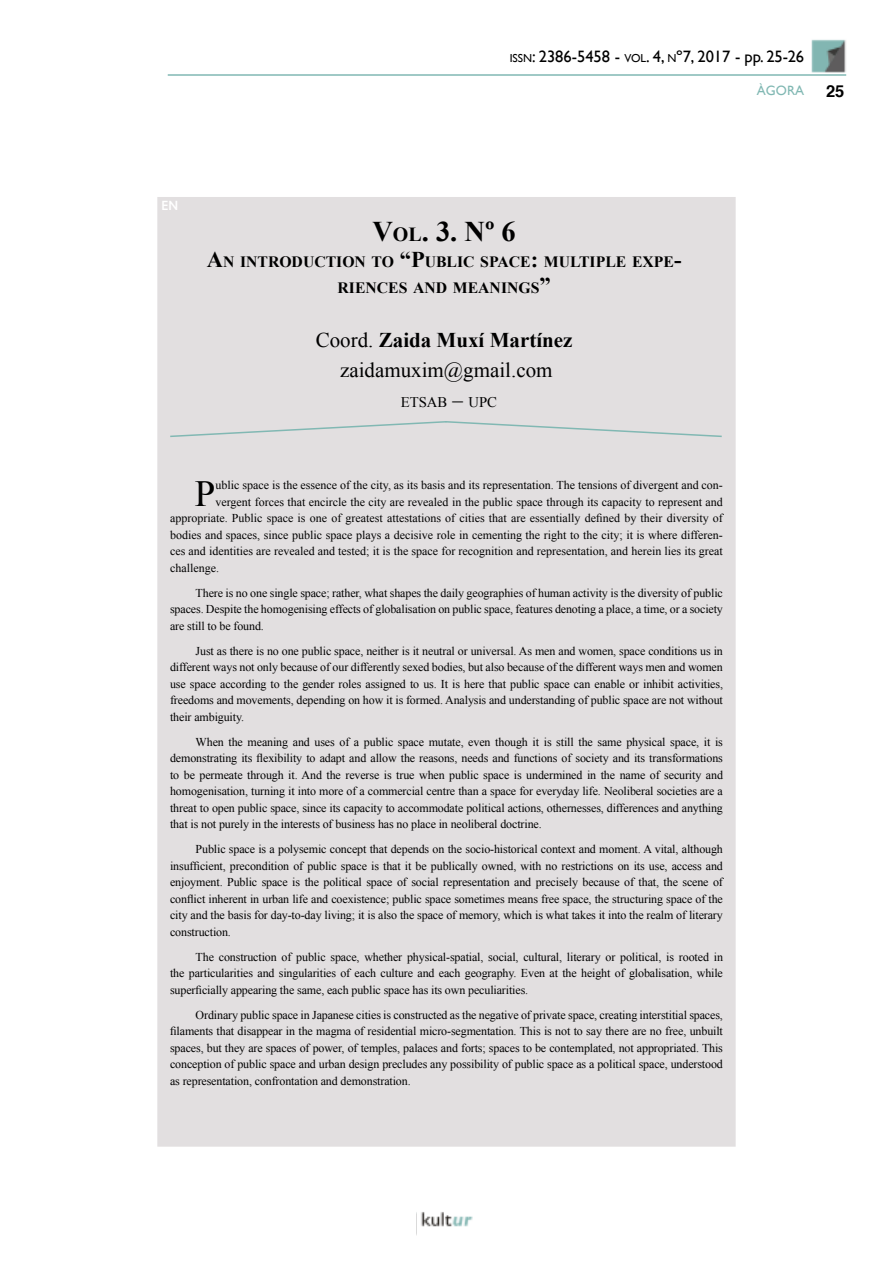
<style>
.page{position:relative;width:893px;height:1263px;background:#fff}
.page>*{position:absolute;margin:0;border:0;box-sizing:border-box;transform-origin:0 0}
.t1{font:36.9px "Times New Roman";color:#000}
.t2{font:700 28.5px "Times New Roman";color:#000}
.t3{font:21px/30px "Times New Roman";color:#000;text-align:center}
.t4{font:16.5px "Gill Sans";color:#000}
.t5{font:700 16.5px "Helvetica";color:#000}
.t6{font:700 15.75px/25.5px "Times New Roman";color:#000;text-align:center}
.t7{font:14.7px "Times New Roman";color:#000}
.t8{font:13.5px "Gill Sans";color:#81b8b3}
.t9{font:600 13.5px "Gill Sans";color:#fff;scale:.9 1}
.t10{font:12px/16.5px "Times New Roman";color:#000;text-align:justify}
.s1{font-size:11.55px}
.s2{font-style:inherit}
.s3{font-size:19.95px}
.s4{font-size:22.5px}
.s5{font-weight:700}
.s6{font-size:21px}
</style>
<div class="page">
<img style="left:421px;top:1212px;width:52px;height:15px">
<img style="left:811px;top:39px;width:35px;height:34px">
<hr style="left:168px;top:74px;width:678px;height:2px;background:#81b8b3">
<div style="left:157px;top:197px;width:579px;height:950px;background:#e2dfe0"></div>
<svg style="left:170px;top:421px;width:552px;height:16px"></svg>
<h3 class="t4" style="left:510px;top:47px;width:296px"><span class="s1">ISSN</span><span class="s2">: 2386-5458 -</span> <span class="s1">VOL</span>. 4, <span class="s1">N</span>º7, 2017 - <span class="s2">pp.</span> 25-26</h3>
<p class="t8" style="left:757px;top:83px;width:49px">ÀGORA</p>
<h3 class="t5" style="left:826px;top:77px;width:20px">25</h3>
<p class="t9" style="left:162px;top:197px;width:20px">EN</p>
<h2 class="t2" style="left:372px;top:212px;width:145px">V<span class="s3">OL</span>. 3. Nº 6</h2>
<h3 class="t6" style="left:207px;top:249px;width:476px"><span class="s4">A</span>N INTRODUCTION TO <span class="s4">“P</span>UBLIC SPACE<span class="s4">:</span> MULTIPLE EXPE<span class="s4">-<br></span>RIENCES AND MEANINGS<span class="s4">”</span></h3>
<h3 class="t3" style="left:316px;top:324px;width:258px">Coord. <span class="s5">Zaida Muxí Martínez </span>zaidamuxim@gmail.com</h3>
<p class="t7" style="left:401px;top:392px;width:98px">ETSAB <span class="s6">–</span> UPC</p>
<h1 class="t1" style="left:195px;top:468px;width:22px">P</h1>
<p class="t10" style="left:216px;top:477px;width:509px">ublic space is the essence of the city, as its basis and its representation. The tensions of divergent and con-</p>
<p class="t10" style="left:216px;top:493px;width:509px">vergent forces that encircle the city are revealed in the public space through its capacity to represent and</p>
<p class="t10" style="left:170px;top:510px;width:554px">appropriate. Public space is one of greatest attestations of cities that are essentially defined by their diversity of</p>
<p class="t10" style="left:170px;top:526px;width:554px">bodies and spaces, since public space plays a decisive role in cementing the right to the city; it is where differen-</p>
<p class="t10" style="left:170px;top:543px;width:554px">ces and identities are revealed and tested; it is the space for recognition and representation, and herein lies its great</p>
<p class="t10" style="left:170px;top:559px;width:50px">challenge.</p>
<p class="t10" style="left:170px;top:584px;width:554px;text-indent:26px">There is no one single space; rather, what shapes the daily geographies of human activity is the diversity of public spaces. Despite the homogenising effects of globalisation on public space, features denoting a place, a time, or a society are still to be found.</p>
<p class="t10" style="left:170px;top:642px;width:554px;text-indent:26px">Just as there is no one public space, neither is it neutral or universal. As men and women, space conditions us in different ways not only because of our differently sexed bodies, but also because of the different ways men and women use space according to the gender roles assigned to us. It is here that public space can enable or inhibit activities, freedoms and movements, depending on how it is formed. Analysis and understanding of public space are not without their ambiguity.</p>
<p class="t10" style="left:170px;top:733px;width:554px;text-indent:26px">When the meaning and uses of a public space mutate, even though it is still the same physical space, it is demonstrating its flexibility to adapt and allow the reasons, needs and functions of society and its transformations to be permeate through it. And the reverse is true when public space is undermined in the name of security and homogenisation, turning it into more of a commercial centre than a space for everyday life. Neoliberal societies are a threat to open public space, since its capacity to accommodate political actions, othernesses, differences and anything that is not purely in the interests of business has no place in neoliberal doctrine.</p>
<p class="t10" style="left:170px;top:841px;width:554px;text-indent:26px">Public space is a polysemic concept that depends on the socio-historical context and moment. A vital, although insufficient, precondition of public space is that it be publically owned, with no restrictions on its use, access and enjoyment. Public space is the political space of social representation and precisely because of that, the scene of conflict inherent in urban life and coexistence; public space sometimes means free space, the structuring space of the city and the basis for day-to-day living; it is also the space of memory, which is what takes it into the realm of literary construction.</p>
<p class="t10" style="left:170px;top:948px;width:554px;text-indent:26px">The construction of public space, whether physical-spatial, social, cultural, literary or political, is rooted in the particularities and singularities of each culture and each geography. Even at the height of globalisation, while superficially appearing the same, each public space has its own peculiarities.</p>
<p class="t10" style="left:170px;top:1006px;width:554px;text-indent:26px">Ordinary public space in Japanese cities is constructed as the negative of private space, creating interstitial spaces, filaments that disappear in the magma of residential micro-segmentation. This is not to say there are no free, unbuilt spaces, but they are spaces of power, of temples, palaces and forts; spaces to be contemplated, not appropriated. This conception of public space and urban design precludes any possibility of public space as a political space, understood as representation, confrontation and demonstration.</p>
</div>
